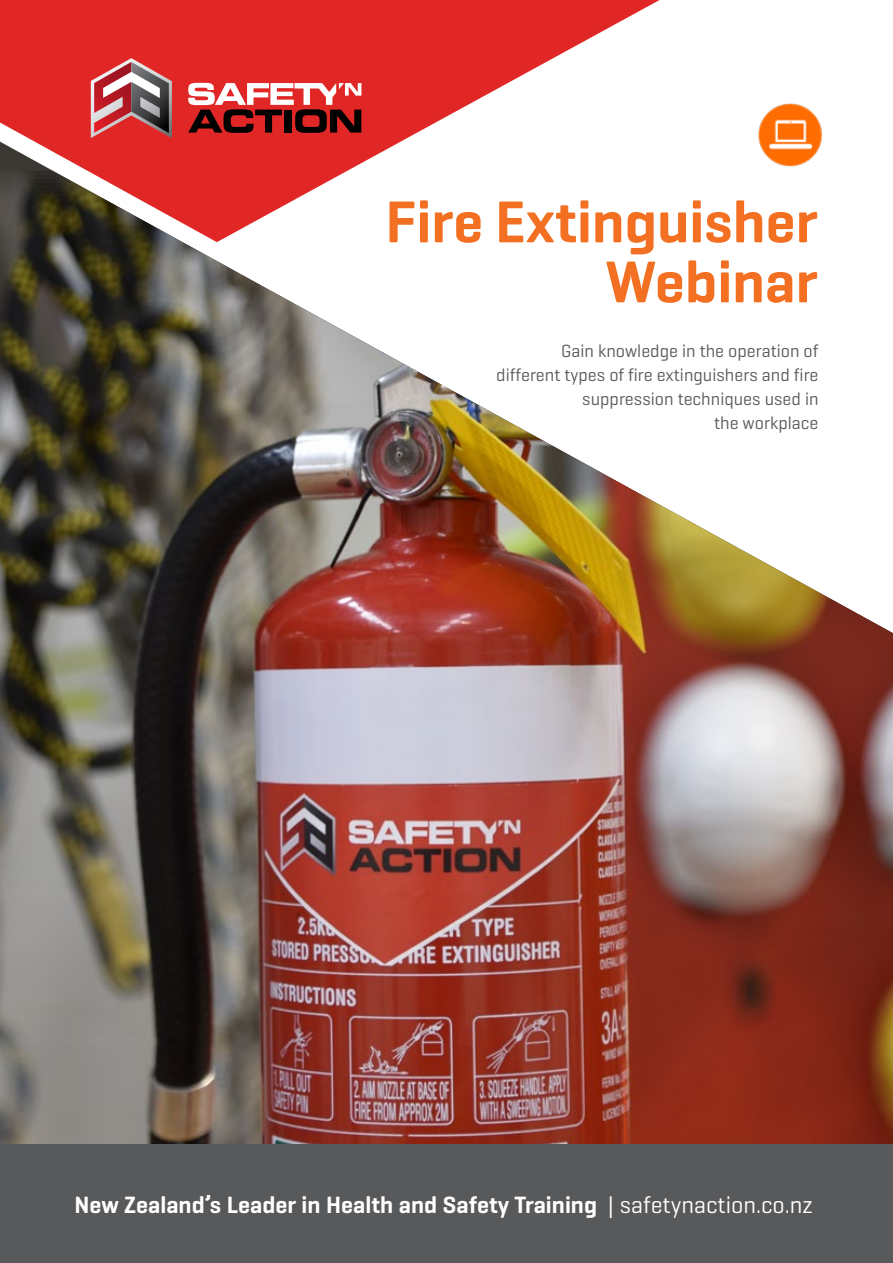
<style>
.page{position:relative;width:893px;height:1263px;background:#fff}
.page>*{position:absolute;margin:0;border:0;box-sizing:border-box;transform-origin:0 0}
.t1{font:600 60px/60px "Geogrotesque";color:#f36f21;text-align:right}
.t2{font:600 24px "Geogrotesque";color:#fff}
.t3{font:18px/24px "Geogrotesque";color:#58595b;text-align:right}
.s1{font-weight:400}
</style>
<div class="page">
<img style="left:0;top:243px;width:893px;height:901px">
<img style="left:758px;top:103px;width:64px;height:64px">
<svg style="left:0;top:0;width:660px;height:243px"></svg>
<svg style="left:91px;top:58px;width:81px;height:80px;background:#b46063"></svg>
<svg style="left:188px;top:83px;width:173px;height:50px"></svg>
<div style="left:0;top:1144px;width:893px;height:119px;background:#58595b"></div>
<h1 class="t1" style="left:385px;top:191px;width:434px">Fire Extinguisher<br>Webinar</h1>
<p class="t3" style="left:496px;top:338px;width:324px">Gain knowledge in the operation of different types of fire extinguishers and fire suppression techniques used in<br>the workplace</p>
<h2 class="t2" style="left:74px;top:1189px;width:740px">New Zealand’s Leader in Health and Safety Training <span class="s1">| safetynaction.co.nz</span></h2>
</div>
